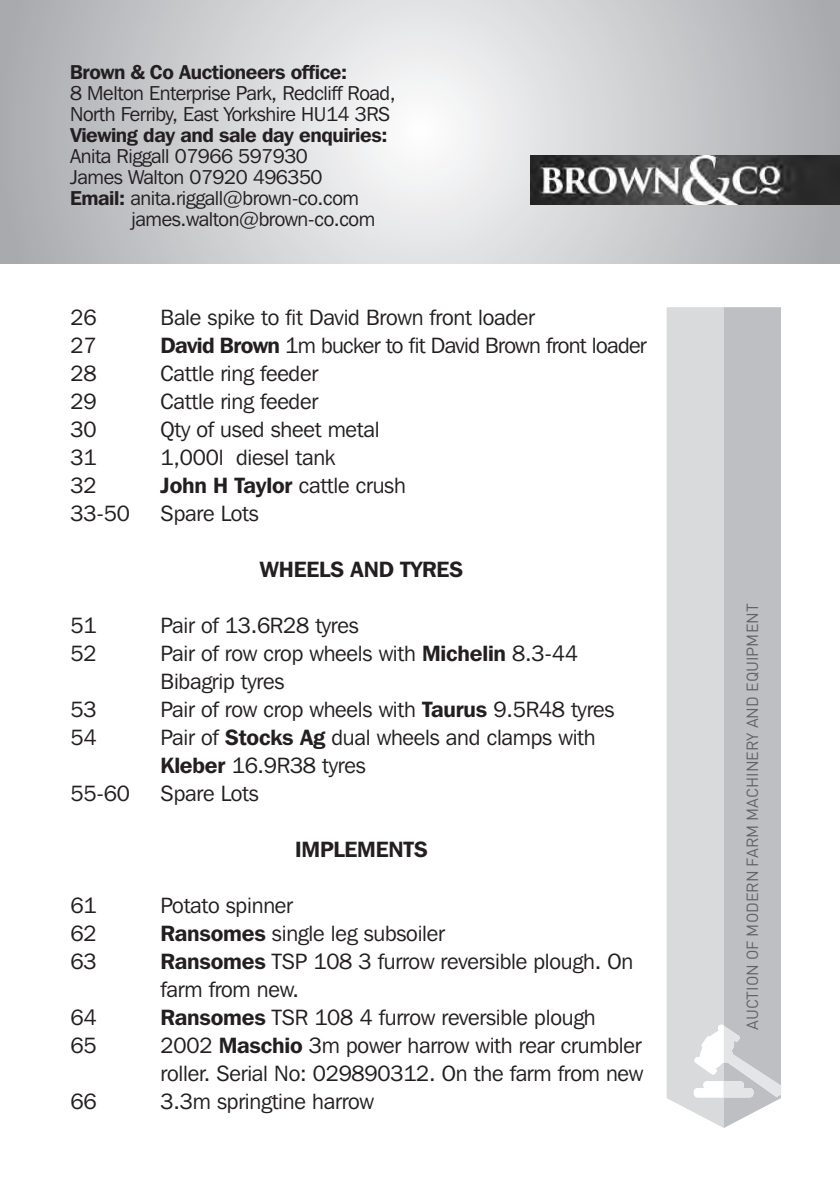
<style>
.page{position:relative;width:840px;height:1191px;background:#fff}
.page>*{position:absolute;margin:0;border:0;box-sizing:border-box;transform-origin:0 0}
.t1{font:22px/28px "Franklin Gothic IT Cby BT";letter-spacing:-.01em;color:#231f20}
.t2{font:600 22px "Franklin Gothic IT Cby BT";letter-spacing:-.01em;color:#231f20}
.t3{font:22px "Franklin Gothic IT Cby BT";letter-spacing:-.03em;color:#231f20}
.t4{font:20px/21px "Franklin Gothic IT Cby BT";letter-spacing:-.02em;color:#231f20}
.t5{font:600 20px "Franklin Gothic IT Cby BT";letter-spacing:-.02em;color:#231f20}
.t6{font:16px "DIN";color:#636366}
.s1{font-weight:600}
.s2{font-weight:400}
</style>
<div class="page">
<div style="left:666px;top:307px;width:57px;height:821px;background:#d9dadc"></div>
<div style="left:723px;top:307px;width:57px;height:821px;background:#bebfc2"></div>
<svg style="left:693px;top:1024px;width:87px;height:73px"></svg>
<img style="left:530px;top:155px;width:309px;height:50px">
<p class="t5" style="left:70px;top:60px;width:278px">Brown &amp; Co Auctioneers office:</p>
<p class="t4" style="left:70px;top:83px;width:327px">8 Melton Enterprise Park, Redcliff Road,<br>North Ferriby, East Yorkshire HU14 3RS</p>
<p class="t5" style="left:70px;top:123px;width:319px">Viewing day and sale day enquiries:</p>
<p class="t4" style="left:70px;top:146px;width:239px">Anita Riggall 07966 597930</p>
<p class="t4" style="left:70px;top:167px;width:254px">James Walton 07920 496350</p>
<p class="t4" style="left:70px;top:188px;width:290px"><span class="s1">Email:</span> anita.riggall@brown-co.com</p>
<p class="t4" style="left:131px;top:209px;width:245px">james.walton@brown-co.com</p>
<p class="t1" style="left:70px;top:303px;width:28px">26</p>
<p class="t1" style="left:160px;top:303px;width:375px">Bale spike to fit David Brown front loader</p>
<p class="t1" style="left:70px;top:331px;width:28px">27</p>
<p class="t3" style="left:160px;top:332px;width:487px"><span class="s1">David Brown</span> 1m bucker to fit David Brown front loader</p>
<p class="t1" style="left:70px;top:359px;width:28px">28</p>
<p class="t1" style="left:160px;top:359px;width:159px">Cattle ring feeder</p>
<p class="t1" style="left:70px;top:387px;width:28px">29</p>
<p class="t1" style="left:160px;top:387px;width:159px">Cattle ring feeder</p>
<p class="t1" style="left:70px;top:415px;width:28px">30</p>
<p class="t1" style="left:160px;top:415px;width:220px">Qty of used sheet metal</p>
<p class="t1" style="left:70px;top:443px;width:28px">31</p>
<p class="t1" style="left:160px;top:443px;width:176px">1,000l diesel tank</p>
<p class="t1" style="left:70px;top:471px;width:28px">32</p>
<p class="t2" style="left:160px;top:471px;width:246px">John H Taylor <span class="s2">cattle crush</span></p>
<p class="t1" style="left:70px;top:499px;width:61px">33-50</p>
<p class="t1" style="left:160px;top:499px;width:99px">Spare Lots</p>
<p class="t2" style="left:260px;top:555px;width:205px">WHEELS AND TYRES</p>
<p class="t1" style="left:70px;top:611px;width:28px">51</p>
<p class="t1" style="left:160px;top:611px;width:199px">Pair of 13.6R28 tyres</p>
<p class="t1" style="left:70px;top:639px;width:28px">52</p>
<p class="t1" style="left:160px;top:639px;width:418px">Pair of row crop wheels with <span class="s1">Michelin</span> 8.3-44<br>Bibagrip tyres</p>
<p class="t1" style="left:70px;top:695px;width:28px">53</p>
<p class="t1" style="left:160px;top:695px;width:455px">Pair of row crop wheels with <span class="s1">Taurus</span> 9.5R48 tyres</p>
<p class="t1" style="left:70px;top:723px;width:28px">54</p>
<p class="t1" style="left:160px;top:723px;width:436px">Pair of <span class="s1">Stocks Ag</span> dual wheels and clamps with<br><span class="s1">Kleber</span> 16.9R38 tyres</p>
<p class="t1" style="left:70px;top:779px;width:61px">55-60</p>
<p class="t1" style="left:160px;top:779px;width:99px">Spare Lots</p>
<p class="t2" style="left:295px;top:835px;width:134px">IMPLEMENTS</p>
<p class="t1" style="left:70px;top:891px;width:28px">61</p>
<p class="t1" style="left:160px;top:891px;width:134px">Potato spinner</p>
<p class="t1" style="left:70px;top:919px;width:28px">62</p>
<p class="t1" style="left:160px;top:919px;width:286px"><span class="s1">Ransomes</span> single leg subsoiler</p>
<p class="t1" style="left:70px;top:947px;width:28px">63</p>
<p class="t1" style="left:160px;top:947px;width:474px"><span class="s1">Ransomes</span> TSP 108 3 furrow reversible plough. On farm from new.</p>
<p class="t1" style="left:70px;top:1003px;width:28px">64</p>
<p class="t1" style="left:160px;top:1003px;width:436px"><span class="s1">Ransomes</span> TSR 108 4 furrow reversible plough</p>
<p class="t1" style="left:70px;top:1031px;width:28px">65</p>
<p class="t1" style="left:160px;top:1031px;width:484px">2002 <span class="s1">Maschio</span> 3m power harrow with rear crumbler roller. Serial No: 029890312. On the farm from new</p>
<p class="t1" style="left:70px;top:1087px;width:28px">66</p>
<p class="t1" style="left:160px;top:1087px;width:215px">3.3m springtine harrow</p>
<p class="t6" style="left:741px;top:1030px;width:428px;rotate:-90deg">AUCTION OF MODERN FARM MACHINERY AND EQUIPMENT</p>
</div>
